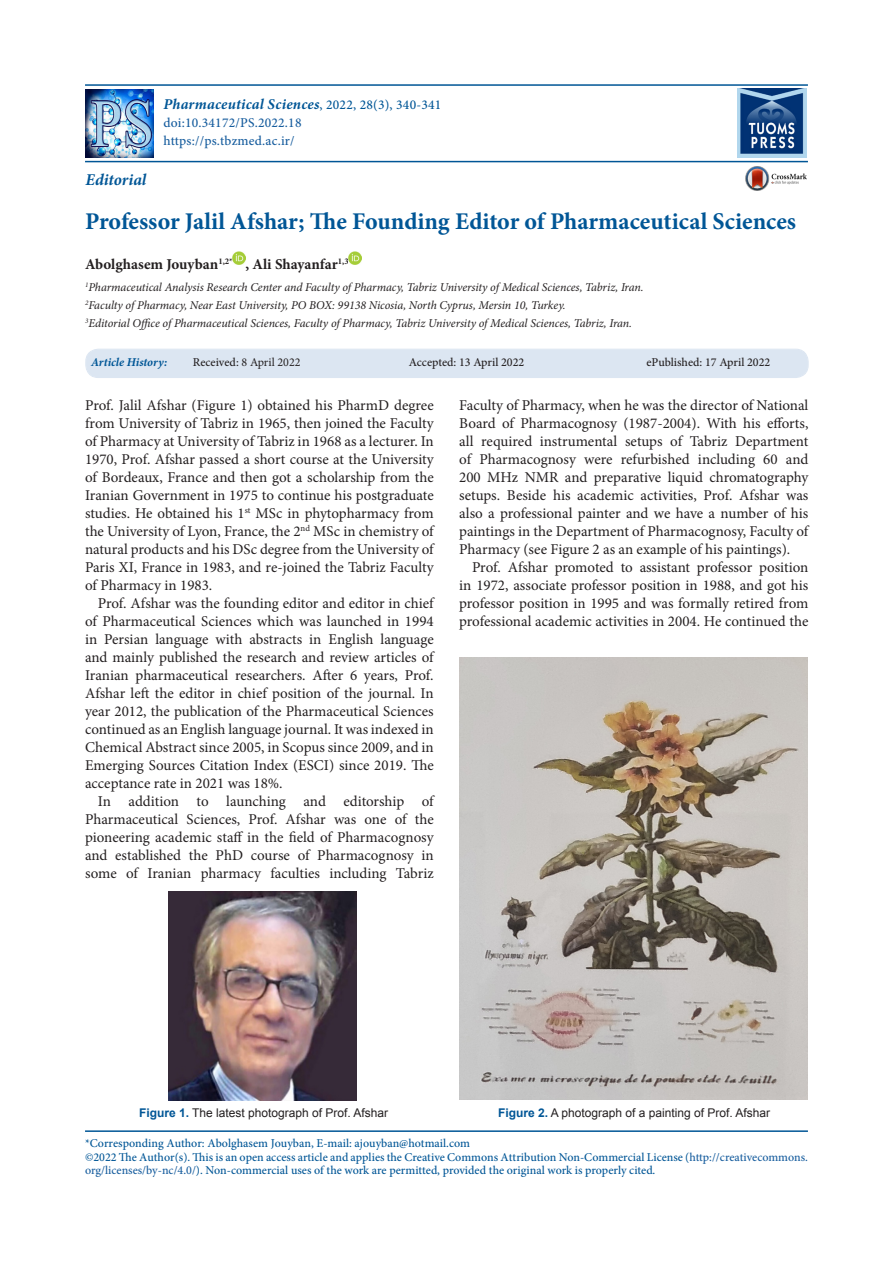
<style>
.page{position:relative;width:893px;height:1263px;background:#fff}
.page>*{position:absolute;margin:0;border:0;box-sizing:border-box;transform-origin:0 0}
.t1{font:700 24px "Minion Pro";color:#005696}
.t2{font:italic 700 16.5px "Minion Pro";letter-spacing:-.005em;color:#005696}
.t3{font:15px/18px "Minion Pro";color:#231f20;text-align:justify}
.t4{font:italic 700 15px "Minion Pro";letter-spacing:.015em;color:#005696}
.t5{font:700 15px "Minion Pro";color:#231f20}
.t6{font:500 13.5px/18px "Minion Pro";letter-spacing:.015em;color:#175d9e}
.t7{font:500 12px/13.5px "Minion Pro";color:#005696}
.t8{font:italic 12px/18px "Minion Pro";letter-spacing:-.005em;color:#231f20}
.t9{font:12px "Arial";color:#231f20}
.t10{font:500 12px "Minion Pro";color:#231f20}
.t11{font:12px "Minion Pro";color:#231f20}
.t12{font:italic 700 12px "Minion Pro";color:#005696}
.s1{font-weight:500;font-style:normal;font-size:13.5px}
.s2{font-weight:500}
.s3{font-weight:700;color:#005696}
.s4{color:#175d9e}
</style>
<div class="page">
<hr style="left:85px;top:84px;width:723px;height:2px;background:#005696">
<hr style="left:85px;top:1130px;width:723px;height:2px;background:#005696">
<svg style="left:233px;top:251px;width:12px;height:13px"></svg>
<svg style="left:349px;top:251px;width:13px;height:13px"></svg>
<img style="left:746px;top:167px;width:60px;height:23px">
<hr style="left:85px;top:161px;width:723px;height:1px;background:#005696">
<div style="left:86px;top:350px;width:722px;height:27px;background:#dce6f2;border-radius:12px"></div>
<div style="left:86px;top:349px;width:722px;height:29px;border:1px solid #dce6f2;border-radius:12px"></div>
<div style="left:87px;top:350px;width:720px;height:27px;border:1px solid #dce6f2;border-radius:12px"></div>
<img style="left:85px;top:89px;width:68px;height:68px">
<img style="left:737px;top:89px;width:69px;height:68px">
<img style="left:460px;top:657px;width:348px;height:442px">
<img style="left:169px;top:892px;width:188px;height:208px">
<p class="t4" style="left:163px;top:94px;width:279px">Pharmaceutical Sciences<span class="s1">, 2022, 28(3), 340-341</span></p>
<p class="t6" style="left:163px;top:114px;width:140px">doi:10.34172/PS.2022.18 https://ps.tbzmed.ac.ir/</p>
<p class="t2" style="left:86px;top:168px;width:62px">Editorial</p>
<h1 class="t1" style="left:85px;top:204px;width:713px">Professor Jalil Afshar; The Founding Editor of Pharmaceutical Sciences</h1>
<p class="t5" style="left:85px;top:254px;width:265px">Abolghasem Jouyban<sup>1,2*</sup> , Ali Shayanfar<sup>1,3</sup></p>
<p class="t8" style="left:85px;top:279px;width:560px"><sup>1</sup>Pharmaceutical Analysis Research Center and Faculty of Pharmacy, Tabriz University of Medical Sciences, Tabriz, Iran.<br><sup>2</sup>Faculty of Pharmacy, Near East University, PO BOX: 99138 Nicosia, North Cyprus, Mersin 10, Turkey.<br><sup>3</sup>Editorial Office of Pharmaceutical Sciences, Faculty of Pharmacy, Tabriz University of Medical Sciences, Tabriz, Iran.</p>
<p class="t12" style="left:91px;top:354px;width:78px">Article History:</p>
<p class="t11" style="left:193px;top:354px;width:109px"><span class="s2">Received:</span> 8 April 2022</p>
<p class="t10" style="left:409px;top:354px;width:117px">Accepted: 13 April 2022</p>
<p class="t10" style="left:646px;top:354px;width:125px">ePublished: 17 April 2022</p>
<p class="t3" style="left:85px;top:396px;width:350px">Prof. Jalil Afshar (Figure 1) obtained his PharmD degree from University of Tabriz in 1965, then joined the Faculty of Pharmacy at University of Tabriz in 1968 as a lecturer. In 1970, Prof. Afshar passed a short course at the University of Bordeaux, France and then got a scholarship from the Iranian Government in 1975 to continue his postgraduate studies. He obtained his 1<sup>st</sup> MSc in phytopharmacy from the University of Lyon, France, the 2<sup>nd</sup> MSc in chemistry of natural products and his DSc degree from the University of Paris XI, France in 1983, and re-joined the Tabriz Faculty of Pharmacy in 1983.</p>
<p class="t3" style="left:85px;top:594px;width:350px;text-indent:13px">Prof. Afshar was the founding editor and editor in chief of Pharmaceutical Sciences which was launched in 1994 in Persian language with abstracts in English language and mainly published the research and review articles of Iranian pharmaceutical researchers. After 6 years, Prof.<br>Afshar left the editor in chief position of the journal. In year 2012, the publication of the Pharmaceutical Sciences continued as an English language journal. It was indexed in Chemical Abstract since 2005, in Scopus since 2009, and in Emerging Sources Citation Index (ESCI) since 2019. The acceptance rate in 2021 was 18%.</p>
<p class="t3" style="left:85px;top:792px;width:350px;text-indent:13px">In addition to launching and editorship of Pharmaceutical Sciences, Prof. Afshar was one of the pioneering academic staff in the field of Pharmacognosy and established the PhD course of Pharmacognosy in some of Iranian pharmacy faculties including Tabriz</p>
<p class="t3" style="left:459px;top:396px;width:351px">Faculty of Pharmacy, when he was the director of National Board of Pharmacognosy (1987-2004). With his efforts, all required instrumental setups of Tabriz Department of Pharmacognosy were refurbished including 60 and 200 MHz NMR and preparative liquid chromatography setups. Beside his academic activities, Prof. Afshar was also a professional painter and we have a number of his paintings in the Department of Pharmacognosy, Faculty of Pharmacy (see Figure 2 as an example of his paintings).</p>
<p class="t3" style="left:459px;top:558px;width:351px;text-indent:13px">Prof. Afshar promoted to assistant professor position in 1972, associate professor position in 1988, and got his professor position in 1995 and was formally retired from professional academic activities in 2004. He continued the</p>
<p class="t9" style="left:139px;top:1104px;width:251px"><span class="s3">Figure 1.</span> The latest photograph of Prof. Afshar</p>
<p class="t9" style="left:498px;top:1104px;width:274px"><span class="s3">Figure 2.</span> A photograph of a painting of Prof. Afshar</p>
<p class="t7" style="left:85px;top:1137px;width:724px">*Corresponding Author: Abolghasem Jouyban, E-mail: ajouyban@hotmail.com<br>©2022 The Author(s). This is an open access article and applies the Creative Commons Attribution Non-Commercial License (<span class="s4">http://creativecommons. org/licenses/by-nc/4.0/</span>). Non-commercial uses of the work are permitted, provided the original work is properly cited.</p>
</div>
